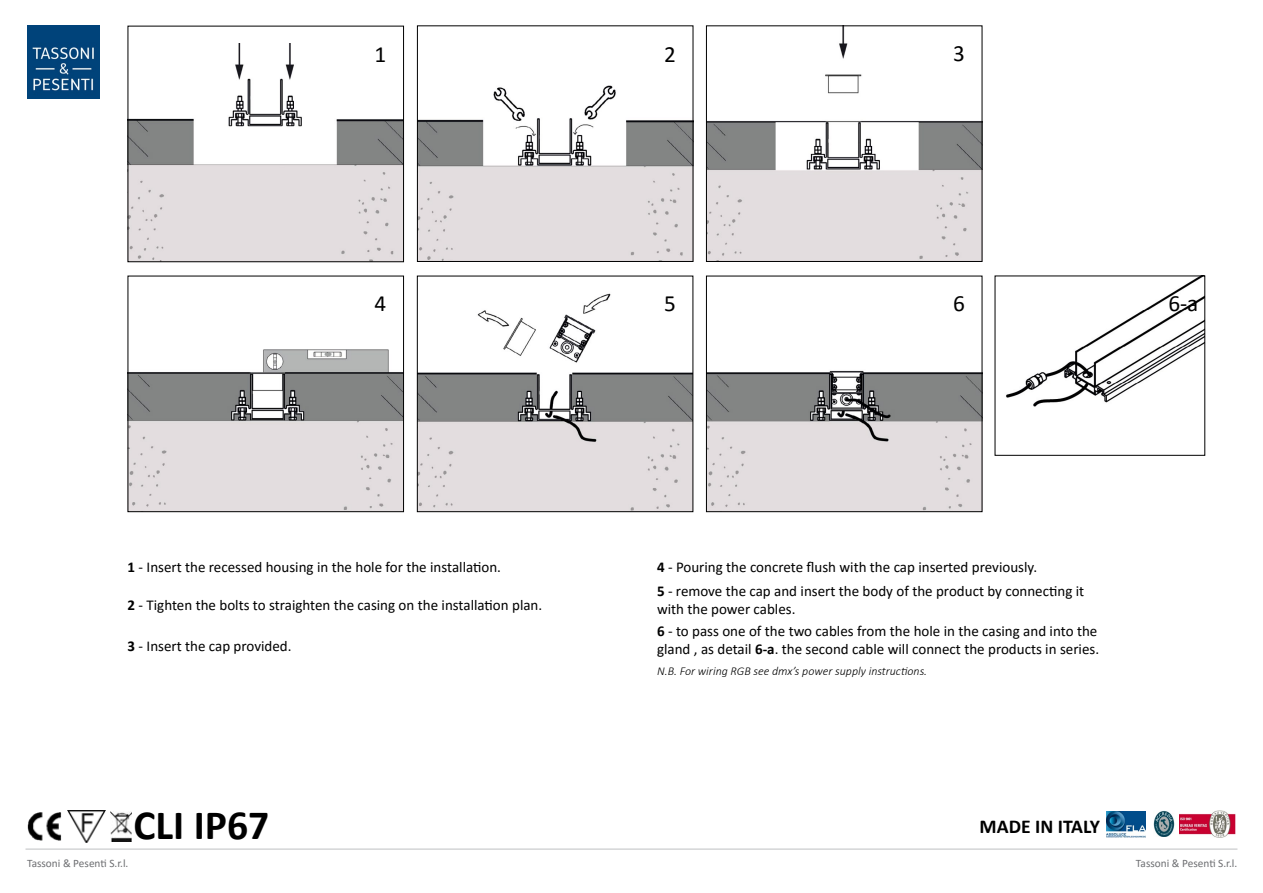
<style>
.page{position:relative;width:1263px;height:893px;background:#fff}
.page>*{position:absolute;margin:0;border:0;box-sizing:border-box;transform-origin:0 0}
.t1{font:700 41.7px "Calibri";color:#000}
.t2{font:23.25px "Calibri";color:#000}
.t3{font:700 19.65px "Calibri";color:#000}
.t4{font:15px/23.7px "Calibri";color:#000}
.t5{font:italic 300 12px "Calibri";color:#000}
.t6{font:11.25px "Calibri";color:#6d6e71}
.s1{font-weight:700}
</style>
<div class="page">
<img style="left:130px;top:44px;width:272px;height:216px">
<div style="left:128px;top:26px;width:276px;height:236px;border:1px solid #000"></div>
<hr style="left:26px;top:848px;width:1211px;height:2px;background:#c7c8ca">
<img style="left:28px;top:812px;width:34px;height:29px">
<img style="left:68px;top:811px;width:38px;height:31px">
<img style="left:110px;top:811px;width:21px;height:31px">
<img style="left:1179px;top:811px;width:56px;height:27px">
<img style="left:1153px;top:811px;width:21px;height:26px">
<img style="left:1106px;top:811px;width:39px;height:26px">
<img style="left:27px;top:26px;width:73px;height:72px">
<img style="left:419px;top:85px;width:272px;height:175px">
<div style="left:417px;top:25px;width:276px;height:237px;border:1px solid #000"></div>
<img style="left:708px;top:27px;width:272px;height:233px">
<div style="left:706px;top:25px;width:276px;height:237px;border:1px solid #000"></div>
<img style="left:130px;top:349px;width:272px;height:161px">
<div style="left:128px;top:276px;width:276px;height:236px;border:1px solid #000"></div>
<img style="left:419px;top:293px;width:272px;height:217px">
<div style="left:417px;top:276px;width:276px;height:236px;border:1px solid #000"></div>
<img style="left:708px;top:370px;width:272px;height:140px">
<div style="left:706px;top:276px;width:276px;height:236px;border:1px solid #000"></div>
<img style="left:1006px;top:278px;width:197px;height:129px">
<div style="left:995px;top:276px;width:210px;height:180px;border:1px solid #000"></div>
<h2 class="t2" style="left:375px;top:38px;width:13px">1</h2>
<h2 class="t2" style="left:664px;top:38px;width:13px">2</h2>
<h2 class="t2" style="left:953px;top:37px;width:13px">3</h2>
<h2 class="t2" style="left:375px;top:288px;width:13px">4</h2>
<h2 class="t2" style="left:664px;top:288px;width:13px">5</h2>
<h2 class="t2" style="left:953px;top:288px;width:13px">6</h2>
<h2 class="t2" style="left:1168px;top:288px;width:32px">6-a</h2>
<p class="t4" style="left:128px;top:555px;width:375px"><span class="s1">1</span> - Insert the recessed housing in the hole for the installation.</p>
<p class="t4" style="left:128px;top:593px;width:416px"><span class="s1">2</span> - Tighten the bolts to straighten the casing on the installation plan.</p>
<p class="t4" style="left:128px;top:634px;width:165px"><span class="s1">3</span> - Insert the cap provided.</p>
<p class="t4" style="left:657px;top:555px;width:429px"><span class="s1">4</span> - Pouring the concrete flush with the cap inserted previously.<br><span class="s1">5</span> - remove the cap and insert the body of the product by connecting it</p>
<p class="t4" style="left:657px;top:596px;width:140px">with the power cables.</p>
<p class="t4" style="left:657px;top:622px;width:443px;line-height:18px"><span class="s1">6</span> - to pass one of the two cables from the hole in the casing and into the gland , as detail <span class="s1">6-a</span>. the second cable will connect the products in series.</p>
<p class="t5" style="left:657px;top:663px;width:272px">N.B. For wiring RGB see dmx’s power supply instructions.</p>
<h1 class="t1" style="left:133px;top:796px;width:137px">CLI IP67</h1>
<h3 class="t3" style="left:980px;top:812px;width:122px">MADE IN ITALY</h3>
<p class="t6" style="left:27px;top:856px;width:103px">Tassoni &amp; Pesenti S.r.l.</p>
<p class="t6" style="left:1136px;top:856px;width:103px">Tassoni &amp; Pesenti S.r.l.</p>
</div>
